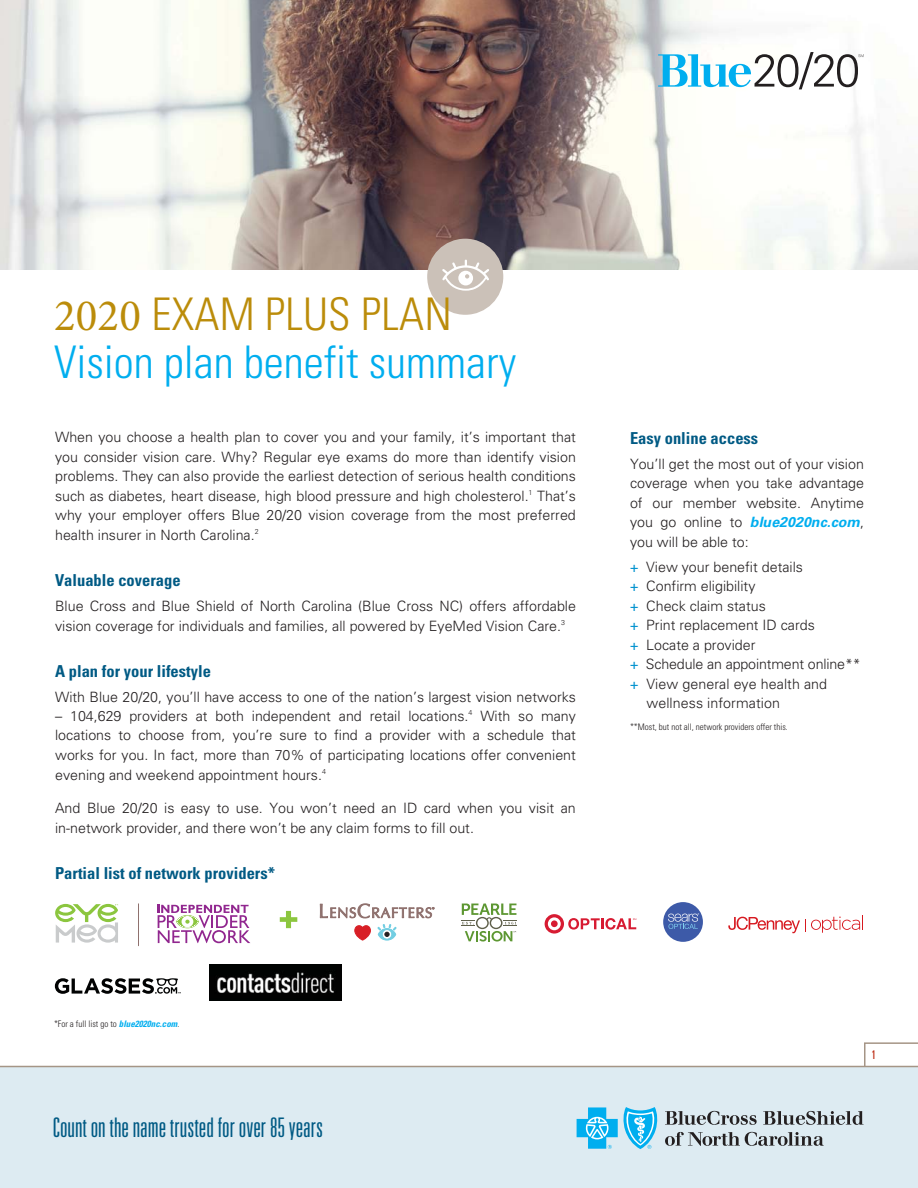
<style>
.page{position:relative;width:918px;height:1188px;background:#fff}
.page>*{position:absolute;margin:0;border:0;box-sizing:border-box;transform-origin:0 0}
.t1{font:300 condensed 45px/48px "Univers LT Std";color:#00aeef}
.t2{font:300 ultra-condensed 27px "Univers LT Std";color:#005a84}
.t3{font:700 condensed 16.5px "Univers LT Std";color:#005a84}
.t4{font:300 14.25px/19.5px "Univers LT Std";color:#231f20;text-align:justify}
.t5{font:ultra-condensed 12px "Univers LT Std";color:#bf311a}
.t6{font:300 condensed 9px "Univers LT Std";color:#231f20}
.s1{font-family:"Minion Pro";font-weight:400;font-stretch:normal;color:#bb8c0a}
.s2{color:#bb8c0a}
.s3{font-weight:700;font-style:italic;color:#00aeef}
.s4{font-weight:400;color:#0092cf}
</style>
<div class="page">
<img style="left:0;top:0;width:918px;height:270px">
<div style="left:0;top:1067px;width:918px;height:121px;background:#ddebf2"></div>
<svg style="left:863px;top:1042px;width:55px;height:26px"></svg>
<hr style="left:0;top:1066px;width:918px;height:1px;background:#a59586">
<svg style="left:665px;top:1111px;width:92px;height:14px"></svg>
<svg style="left:763px;top:1111px;width:101px;height:14px"></svg>
<svg style="left:665px;top:1132px;width:159px;height:14px"></svg>
<svg style="left:577px;top:1107px;width:81px;height:42px"></svg>
<svg style="left:658px;top:52px;width:206px;height:37px"></svg>
<div style="left:427px;top:239px;width:76px;height:76px;background:#cbc1b8;border-radius:50%"></div>
<svg style="left:442px;top:260px;width:47px;height:31px"></svg>
<svg style="left:545px;top:914px;width:91px;height:20px"></svg>
<svg style="left:462px;top:904px;width:55px;height:38px"></svg>
<svg style="left:280px;top:911px;width:17px;height:17px"></svg>
<svg style="left:157px;top:905px;width:93px;height:38px"></svg>
<svg style="left:320px;top:904px;width:114px;height:14px"></svg>
<svg style="left:355px;top:926px;width:15px;height:14px"></svg>
<svg style="left:378px;top:925px;width:18px;height:15px"></svg>
<div style="left:382px;top:930px;width:10px;height:9px;border:1px solid #72cee2;border-radius:50%"></div>
<div style="left:378px;top:929px;width:18px;height:11px;border:1px solid #72cee2;border-radius:50%"></div>
<div style="left:663px;top:902px;width:40px;height:40px;background:#3d5aa8;border-radius:50%"></div>
<svg style="left:663px;top:913px;width:36px;height:16px"></svg>
<svg style="left:55px;top:904px;width:63px;height:39px"></svg>
<hr style="left:138px;top:904px;width:1px;height:42px;background:#8f716e">
<svg style="left:728px;top:916px;width:135px;height:17px"></svg>
<svg style="left:55px;top:978px;width:126px;height:16px"></svg>
<img style="left:209px;top:965px;width:133px;height:36px">
<h1 class="t1" style="left:54px;top:292px;width:464px"><span class="s1">2020</span> <span class="s2">EXAM PLUS PLAN<br></span>Vision plan benefit summary</h1>
<p class="t4" style="left:55px;top:428px;width:522px">When you choose a health plan to cover you and your family, it’s important that you consider vision care. Why? Regular eye exams do more than identify vision problems. They can also provide the earliest detection of serious health conditions such as diabetes, heart disease, high blood pressure and high cholesterol.<sup>1</sup> That’s why your employer offers Blue 20/20 vision coverage from the most preferred health insurer in North Carolina.<sup>2</sup></p>
<p class="t3" style="left:55px;top:574px;width:127px">Valuable coverage</p>
<p class="t4" style="left:55px;top:597px;width:522px">Blue Cross and Blue Shield of North Carolina (Blue Cross NC) offers affordable vision coverage for individuals and families, all powered by EyeMed Vision Care.<sup>3</sup></p>
<p class="t3" style="left:55px;top:664px;width:157px">A plan for your lifestyle</p>
<p class="t4" style="left:55px;top:688px;width:522px">With Blue 20/20, you’ll have access to one of the nation’s largest vision networks</p>
<p class="t4" style="left:55px;top:706px;width:522px">– 104,629 providers at both independent and retail locations.<sup>4</sup> With so many locations to choose from, you’re sure to find a provider with a schedule that works for you. In fact, more than 70% of participating locations offer convenient evening and weekend appointment hours.<sup>4</sup></p>
<p class="t4" style="left:55px;top:799px;width:522px">And Blue 20/20 is easy to use. You won’t need an ID card when you visit an in-network provider, and there won’t be any claim forms to fill out.</p>
<p class="t3" style="left:55px;top:866px;width:221px">Partial list of network providers*</p>
<p class="t3" style="left:630px;top:431px;width:130px">Easy online access</p>
<p class="t4" style="left:630px;top:455px;width:236px">You’ll get the most out of your vision coverage when you take advantage of our member website. Anytime you go online to <span class="s3">blue2020nc.com</span>, you will be able to:</p>
<p class="t4" style="left:630px;top:558px;width:175px"><span class="s4">+</span> View your benefit details</p>
<p class="t4" style="left:630px;top:577px;width:127px"><span class="s4">+</span> Confirm eligibility</p>
<p class="t4" style="left:630px;top:597px;width:137px"><span class="s4">+</span> Check claim status</p>
<p class="t4" style="left:630px;top:616px;width:186px"><span class="s4">+</span> Print replacement ID cards</p>
<p class="t4" style="left:630px;top:636px;width:127px"><span class="s4">+</span> Locate a provider</p>
<p class="t4" style="left:630px;top:655px;width:232px"><span class="s4">+</span> Schedule an appointment online**</p>
<p class="t4" style="left:630px;top:675px;width:199px"><span class="s4">+</span> View general eye health and</p>
<p class="t4" style="left:646px;top:694px;width:135px">wellness information</p>
<p class="t6" style="left:630px;top:723px;width:159px">**Most, but not all, network providers offer this.</p>
<p class="t6" style="left:54px;top:1020px;width:127px">*For a full list go to <span class="s3">blue2020nc.com</span>.</p>
<h2 class="t2" style="left:53px;top:1112px;width:272px">Count on the name trusted for over 85 years</h2>
<p class="t5" style="left:872px;top:1048px;width:6px">1</p>
</div>
